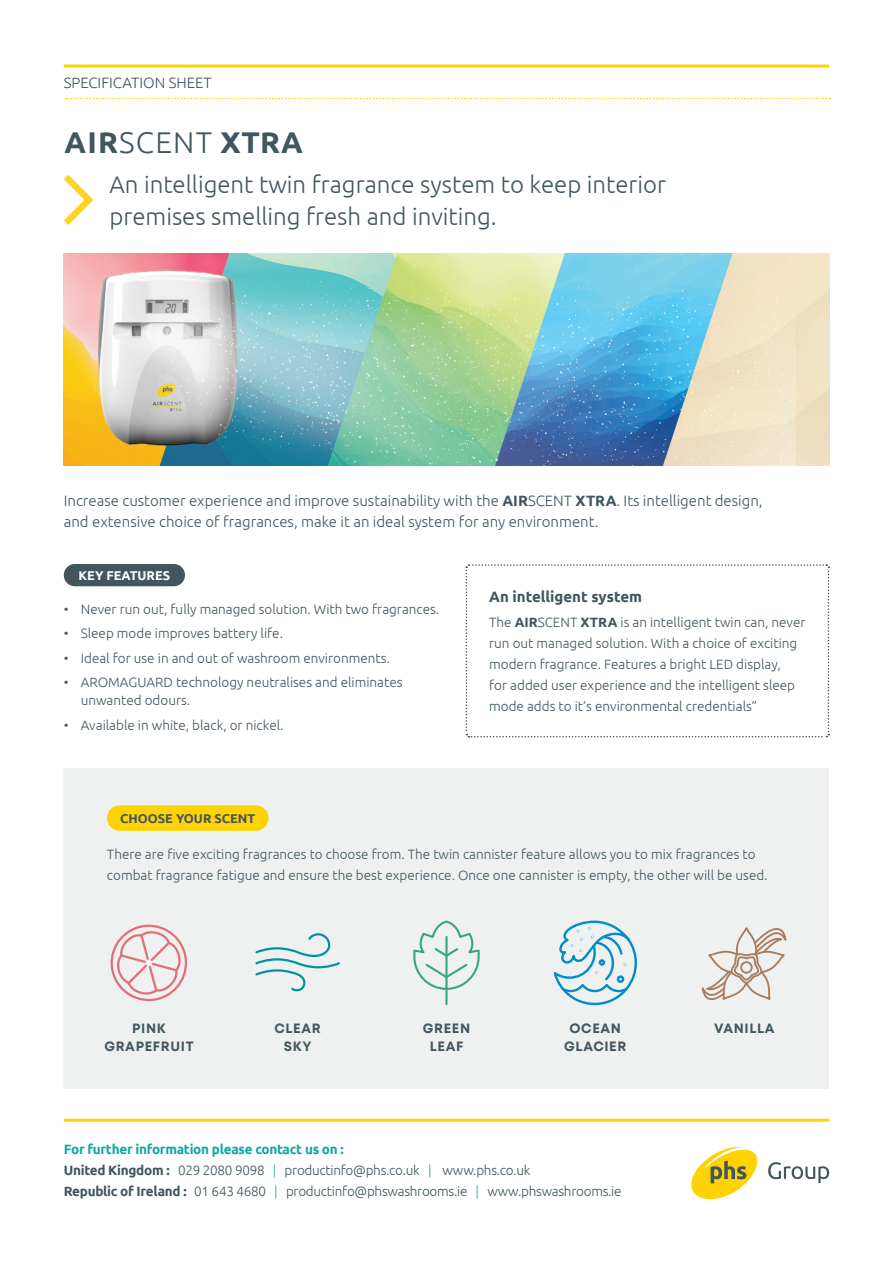
<style>
.page{position:relative;width:893px;height:1263px;background:#fff}
.page>*{position:absolute;margin:0;border:0;box-sizing:border-box;transform-origin:0 0}
.t1{font:700 30px "Ubuntu";letter-spacing:.03em;color:#42565e}
.t2{font:300 24px/31.5px "Ubuntu";color:#42565e}
.Category_Name{font:300 15px/21px "Ubuntu";color:#42565e}
.t3{font:700 15px "Ubuntu";color:#42565e}
.t4{font:300 13.5px/21px "Ubuntu";color:#42565e}
.t5{font:300 13.5px "Ubuntu";letter-spacing:-.02em;color:#42565e}
.new-icon-section-v2{font:700 13.5px/18px "Mont";letter-spacing:.05em;color:#42565e;text-align:center}
.t6{font:700 13.5px "Ubuntu";letter-spacing:-.02em;color:#13a7a5}
.t7{font:700 12.75px "Ubuntu";color:#42565e}
.t8{font:700 12.75px "Ubuntu";color:#fff}
.s1{font-weight:300}
.s2{font-weight:700}
.s3{color:#13a7a5}
</style>
<div class="page">
<hr style="left:64px;top:65px;width:765px;height:3px;background:#fed304">
<svg style="left:65px;top:98px;width:765px;height:1px"></svg>
<div style="left:64px;top:564px;width:121px;height:22px;background:#42565e;border-radius:11px"></div>
<svg style="left:64px;top:175px;width:29px;height:50px"></svg>
<div style="left:64px;top:768px;width:765px;height:320px;background:#eff1f1"></div>
<img style="left:64px;top:253px;width:765px;height:213px">
<svg style="left:110px;top:924px;width:78px;height:78px"></svg>
<svg style="left:255px;top:933px;width:85px;height:58px"></svg>
<hr style="left:445px;top:937px;width:3px;height:67px;background:#39b18e">
<svg style="left:413px;top:920px;width:67px;height:71px"></svg>
<svg style="left:553px;top:920px;width:84px;height:85px"></svg>
<svg style="left:702px;top:927px;width:85px;height:73px"></svg>
<div style="left:740px;top:961px;width:13px;height:13px;border:2px solid #b68565;border-radius:50%"></div>
<div style="left:107px;top:805px;width:162px;height:26px;background:#fed304;border-radius:13px"></div>
<svg style="left:465px;top:564px;width:365px;height:174px"></svg>
<svg style="left:691px;top:1147px;width:66px;height:52px"></svg>
<svg style="left:768px;top:1162px;width:61px;height:21px"></svg>
<hr style="left:64px;top:1119px;width:765px;height:3px;background:#fed304">
<p class="Category_Name" style="left:64px;top:72px;width:149px">SPECIFICATION SHEET</p>
<p class="t1" style="left:65px;top:124px;width:240px">AIR<span class="s1">SCENT</span> XTRA</p>
<p class="t2" style="left:109px;top:168px;width:558px">An intelligent twin fragrance system to keep interior premises smelling fresh and inviting.</p>
<p class="Category_Name" style="left:64px;top:490px;width:700px">Increase customer experience and improve sustainability with the <span class="s2">AIR</span>SCENT <span class="s2">XTRA</span>. Its intelligent design, and extensive choice of fragrances, make it an ideal system for any environment.</p>
<p class="t8" style="left:78px;top:568px;width:93px">KEY FEATURES</p>
<p class="t4" style="left:64px;top:598px;width:377px">• Never run out, fully managed solution. With two fragrances.</p>
<p class="t4" style="left:64px;top:623px;width:221px">• Sleep mode improves battery life.</p>
<p class="t4" style="left:64px;top:647px;width:328px">• Ideal for use in and out of washroom environments.</p>
<p class="t4" style="left:81px;top:673px;width:323px;line-height:18px;text-indent:-17px">• AROMAGUARD technology neutralises and eliminates unwanted odours.</p>
<p class="t4" style="left:64px;top:714px;width:221px">• Available in white, black, or nickel.</p>
<p class="t3" style="left:489px;top:588px;width:154px">An intelligent system</p>
<p class="t4" style="left:489px;top:612px;width:318px">The <span class="s2">AIR</span>SCENT <span class="s2">XTRA</span> is an intelligent twin can, never run out managed solution. With a choice of exciting modern fragrance. Features a bright LED display,<br>for added user experience and the intelligent sleep mode adds to it’s environmental credentials”</p>
<p class="t7" style="left:120px;top:811px;width:137px">CHOOSE YOUR SCENT</p>
<p class="t4" style="left:107px;top:843px;width:662px">There are five exciting fragrances to choose from. The twin cannister feature allows you to mix fragrances to combat fragrance fatigue and ensure the best experience. Once one cannister is empty, the other will be used.</p>
<p class="new-icon-section-v2" style="left:104px;top:1019px;width:91px">PINK<br>GRAPEFRUIT</p>
<p class="new-icon-section-v2" style="left:274px;top:1019px;width:48px">CLEAR<br>SKY</p>
<p class="new-icon-section-v2" style="left:564px;top:1019px;width:64px">OCEAN<br>GLACIER</p>
<p class="new-icon-section-v2" style="left:423px;top:1019px;width:49px">GREEN<br>LEAF</p>
<p class="new-icon-section-v2" style="left:714px;top:1019px;width:62px">VANILLA</p>
<p class="t6" style="left:64px;top:1141px;width:282px">For further information please contact us on :</p>
<p class="t5" style="left:64px;top:1162px;width:468px"><span class="s2">United Kingdom :</span> 029 2080 9098 <span class="s3">|</span> productinfo@phs.co.uk <span class="s3">|</span> www.phs.co.uk</p>
<p class="t5" style="left:64px;top:1183px;width:559px"><span class="s2">Republic of Ireland :</span> 01 643 4680 <span class="s3">|</span> productinfo@phswashrooms.ie <span class="s3">|</span> www.phswashrooms.ie</p>
</div>
